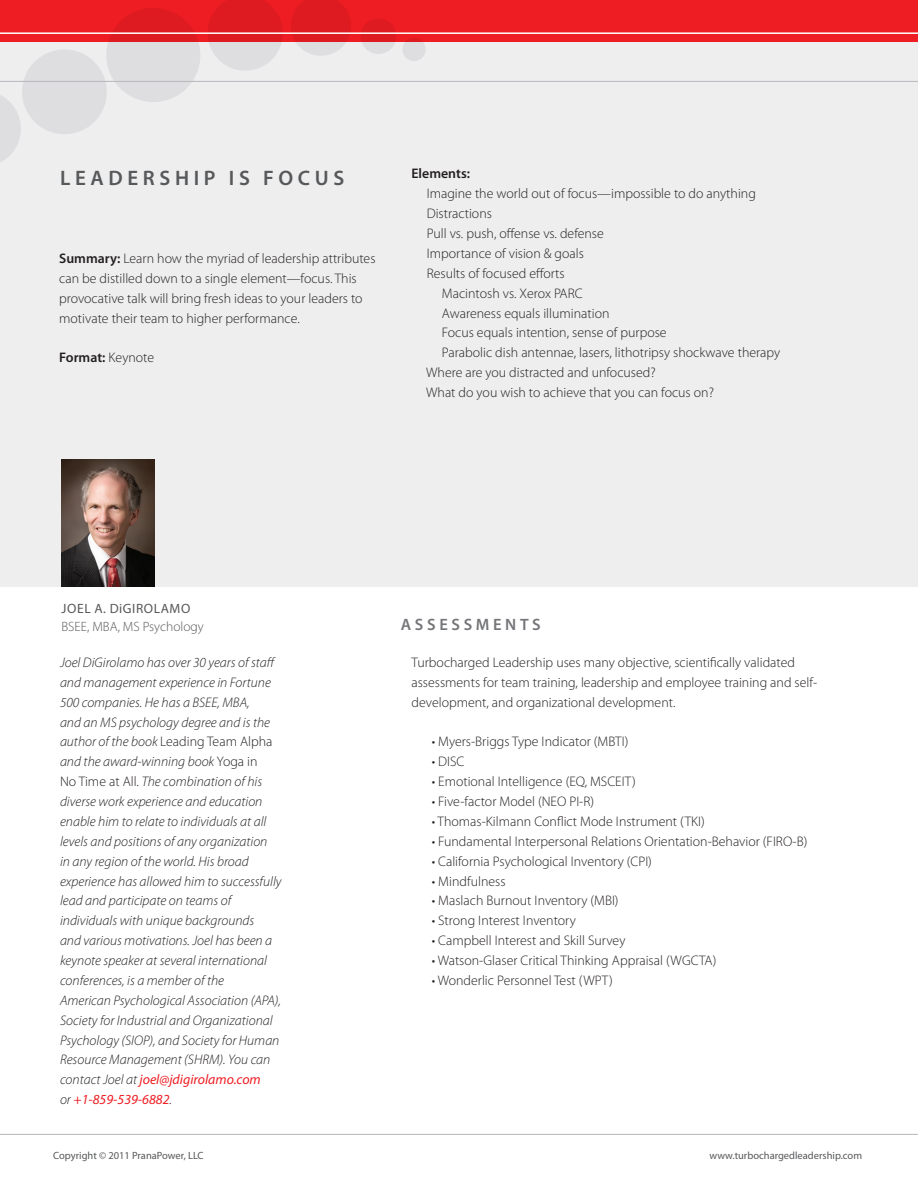
<style>
.page{position:relative;width:918px;height:1188px;background:#fff}
.page>*{position:absolute;margin:0;border:0;box-sizing:border-box;transform-origin:0 0}
.t1{font:600 21px "Myriad Pro";color:#57585a}
.t2{font:600 16.5px "Myriad Pro";letter-spacing:.22em;color:#757679}
.t3{font:300 13.8px/19.8px "Myriad Pro";color:#231f20}
.t4{font:italic 300 13.8px/19.8px "Myriad Pro";color:#231f20}
.t5{font:600 13.8px "Myriad Pro";color:#231f20}
.t6{font:300 13.5px "Myriad Pro";color:#57585a}
.t7{font:13.5px "Myriad Pro";letter-spacing:.045em;color:#57585a}
.t8{font:10.5px "Myriad Pro";color:#57585a}
.s1{font-weight:600}
.s2{font-weight:300}
.s3{font-style:normal}
.s4{font-weight:400;color:#ee1d23}
</style>
<div class="page">
<div style="left:0;top:38px;width:918px;height:548px;background:#eeeeef"></div>
<div style="left:0;top:0;width:918px;height:41px;background:#ee1d23"></div>
<svg style="left:0;top:0;width:426px;height:162px"></svg>
<hr style="left:0;top:32px;width:918px;height:2px;background:#fff">
<hr style="left:0;top:81px;width:918px;height:1px;background:#b6b7bb">
<hr style="left:0;top:1134px;width:918px;height:1px;background:#b6b7bb">
<img style="left:62px;top:460px;width:93px;height:126px">
<h1 class="t1" style="left:60px;top:164px;width:17px">LEADERSHIP</h1>
<h1 class="t1" style="left:229px;top:164px;width:67px">IS FOCUS</h1>
<p class="t3" style="left:59px;top:248px;width:318px"><span class="s1">Summary:</span> Learn how the myriad of leadership attributes can be distilled down to a single element—focus. This provocative talk will bring fresh ideas to your leaders to motivate their team to higher performance.</p>
<p class="t5" style="left:59px;top:349px;width:97px">Format: <span class="s2">Keynote</span></p>
<p class="t5" style="left:412px;top:165px;width:60px">Elements:</p>
<p class="t3" style="left:427px;top:184px;width:331px">Imagine the world out of focus—impossible to do anything</p>
<p class="t3" style="left:427px;top:204px;width:67px">Distractions</p>
<p class="t3" style="left:427px;top:223px;width:179px">Pull vs. push, offense vs. defense</p>
<p class="t3" style="left:427px;top:243px;width:159px">Importance of vision &amp; goals</p>
<p class="t3" style="left:427px;top:263px;width:140px">Results of focused efforts</p>
<p class="t3" style="left:442px;top:283px;width:142px">Macintosh vs. Xerox PARC</p>
<p class="t3" style="left:442px;top:303px;width:169px">Awareness equals illumination</p>
<p class="t3" style="left:442px;top:323px;width:226px">Focus equals intention, sense of purpose</p>
<p class="t3" style="left:442px;top:343px;width:340px">Parabolic dish antennae, lasers, lithotripsy shockwave therapy</p>
<p class="t3" style="left:426px;top:362px;width:231px">Where are you distracted and unfocused?</p>
<p class="t3" style="left:426px;top:382px;width:289px">What do you wish to achieve that you can focus on?</p>
<p class="t7" style="left:62px;top:601px;width:130px">Joel A. DiGirolamo</p>
<p class="t6" style="left:61px;top:619px;width:144px">BSEE, MBA, MS Psychology</p>
<p class="t4" style="left:60px;top:652px;width:223px">Joel DiGirolamo has over 30 years of staff and management experience in Fortune 500 companies. He has a BSEE, MBA,<br>and an MS psychology degree and is the author of the book <span class="s3">Leading Team Alpha </span>and the award-winning book <span class="s3">Yoga in<br>No Time at All</span>. The combination of his diverse work experience and education enable him to relate to individuals at all levels and positions of any organization<br>in any region of the world. His broad experience has allowed him to successfully lead and participate on teams of individuals with unique backgrounds<br>and various motivations. Joel has been a keynote speaker at several international conferences, is a member of the<br>American Psychological Association (APA), Society for Industrial and Organizational Psychology (SIOP), and Society for Human Resource Management (SHRM). You can contact Joel at <span class="s4">joel@jdigirolamo.com<br></span>or <span class="s4">+1-859-539-6882</span>.</p>
<p class="t2" style="left:401px;top:614px;width:141px">Assessmen ts</p>
<p class="t3" style="left:412px;top:652px;width:407px">Turbocharged Leadership uses many objective, scientifically validated assessments for team training, leadership and employee training and self&shy;development, and organizational development.</p>
<p class="t3" style="left:432px;top:732px;width:198px">• Myers-Briggs Type Indicator (MBTI)</p>
<p class="t3" style="left:432px;top:752px;width:34px">• DISC</p>
<p class="t3" style="left:432px;top:772px;width:206px">• Emotional Intelligence (EQ, MSCEIT)</p>
<p class="t3" style="left:432px;top:791px;width:164px">• Five-factor Model (NEO PI-R)</p>
<p class="t3" style="left:432px;top:811px;width:275px">• Thomas-Kilmann Conflict Mode Instrument (TKI)</p>
<p class="t3" style="left:432px;top:831px;width:377px">• Fundamental Interpersonal Relations Orientation-Behavior (FIRO-B)</p>
<p class="t3" style="left:432px;top:851px;width:222px">• California Psychological Inventory (CPI)</p>
<p class="t3" style="left:432px;top:871px;width:75px">• Mindfulness</p>
<p class="t3" style="left:432px;top:891px;width:188px">• Maslach Burnout Inventory (MBI)</p>
<p class="t3" style="left:432px;top:911px;width:146px">• Strong Interest Inventory</p>
<p class="t3" style="left:432px;top:930px;width:195px">• Campbell Interest and Skill Survey</p>
<p class="t3" style="left:432px;top:950px;width:286px">• Watson-Glaser Critical Thinking Appraisal (WGCTA)</p>
<p class="t3" style="left:432px;top:970px;width:183px">• Wonderlic Personnel Test (WPT)</p>
<p class="t8" style="left:53px;top:1149px;width:152px">Copyright © 2011 PranaPower, LLC</p>
<p class="t8" style="left:710px;top:1149px;width:154px">www.turbochargedleadership.com</p>
</div>
